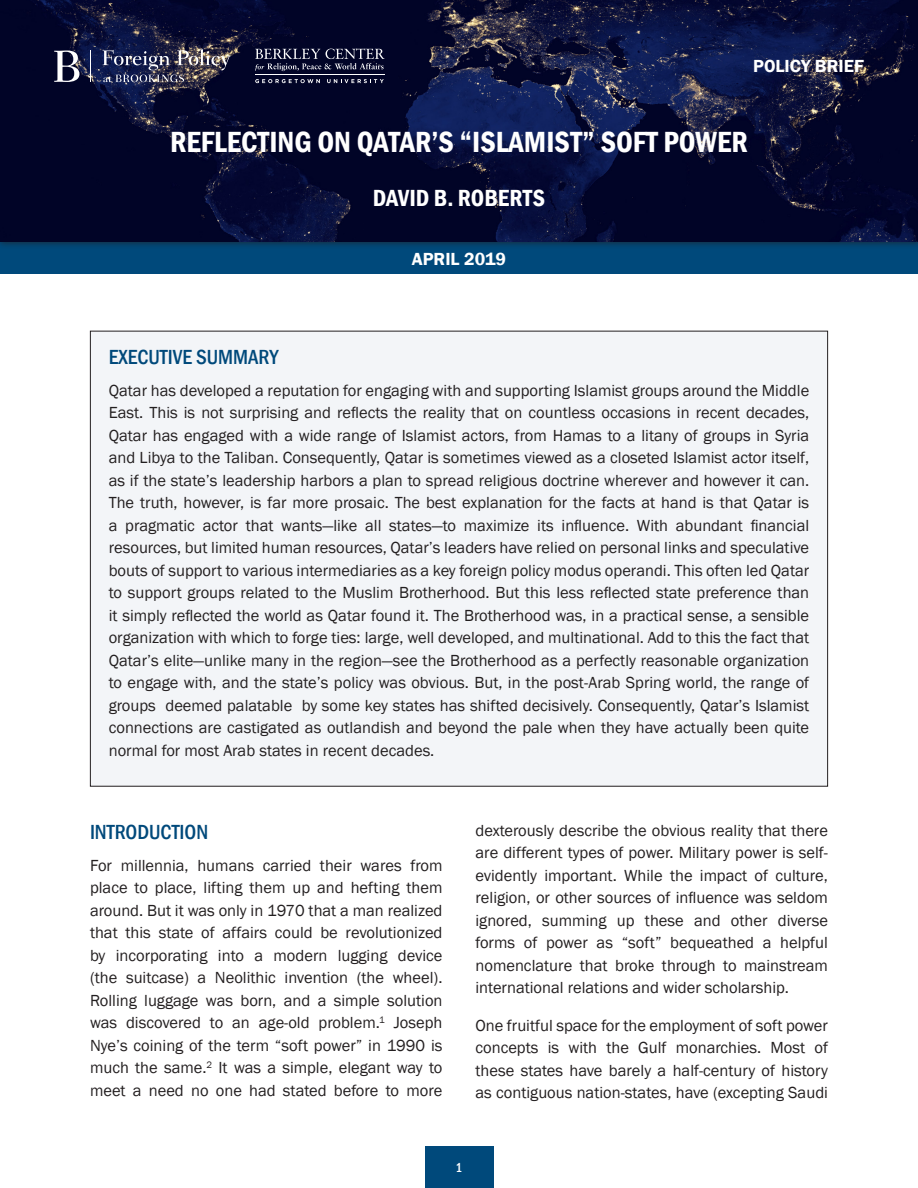
<style>
.page{position:relative;width:918px;height:1188px;background:#fff}
.page>*{position:absolute;margin:0;border:0;box-sizing:border-box;transform-origin:0 0}
.t1{font:600 condensed 30px "Franklin Gothic";color:#fff}
.t2{font:600 condensed 24px "Franklin Gothic";color:#fff}
.Heading{font:500 condensed 21px "Franklin Gothic";color:#00497b}
.t3{font:600 18px "Franklin Gothic";color:#fff}
.Running_Text{font:16.5px/22.5px "Franklin Gothic";color:#231f20;text-align:justify}
.t4{font:500 condensed 13.5px "Franklin Gothic";color:#fff}
</style>
<div class="page">
<div style="left:425px;top:1147px;width:68px;height:41px;background:#00497b"></div>
<div style="left:0;top:230px;width:918px;height:44px;background:#00497b"></div>
<div style="left:0;top:0;width:918px;height:249px;background:#231f20;opacity:.75"></div>
<img style="left:0;top:0;width:918px;height:242px">
<svg style="left:103px;top:49px;width:127px;height:33px;background:#4d4e65"></svg>
<hr style="left:90px;top:50px;width:1px;height:32px;background:#fff">
<svg style="left:54px;top:51px;width:25px;height:31px"></svg>
<svg style="left:255px;top:79px;width:65px;height:4px"></svg>
<svg style="left:327px;top:79px;width:57px;height:4px"></svg>
<svg style="left:255px;top:48px;width:130px;height:23px;background:#30334f"></svg>
<hr style="left:255px;top:75px;width:130px;height:1px;background:#fff">
<div style="left:90px;top:331px;width:738px;height:455px;background:#f3f5f8"></div>
<p class="t3" style="left:753px;top:55px;width:112px">POLICY BRIEF</p>
<p class="t1" style="left:170px;top:122px;width:579px">REFLECTING ON QATAR’S “ISLAMIST” SOFT POWER</p>
<p class="t2" style="left:373px;top:182px;width:174px">DAVID B. ROBERTS</p>
<p class="t3" style="left:412px;top:248px;width:96px">APRIL 2019</p>
<p class="Heading" style="left:109px;top:343px;width:171px">EXECUTIVE SUMMARY</p>
<p class="Running_Text" style="left:109px;top:379px;width:702px">Qatar has developed a reputation for engaging with and supporting Islamist groups around the Middle East. This is not surprising and reflects the reality that on countless occasions in recent decades, Qatar has engaged with a wide range of Islamist actors, from Hamas to a litany of groups in Syria and Libya to the Taliban. Consequently, Qatar is sometimes viewed as a closeted Islamist actor itself, as if the state’s leadership harbors a plan to spread religious doctrine wherever and however it can.<br>The truth, however, is far more prosaic. The best explanation for the facts at hand is that Qatar is a pragmatic actor that wants—like all states—to maximize its influence. With abundant financial resources, but limited human resources, Qatar’s leaders have relied on personal links and speculative bouts of support to various intermediaries as a key foreign policy modus operandi. This often led Qatar to support groups related to the Muslim Brotherhood. But this less reflected state preference than it simply reflected the world as Qatar found it. The Brotherhood was, in a practical sense, a sensible organization with which to forge ties: large, well developed, and multinational. Add to this the fact that Qatar’s elite—unlike many in the region—see the Brotherhood as a perfectly reasonable organization to engage with, and the state’s policy was obvious. But, in the post-Arab Spring world, the range of groups deemed palatable by some key states has shifted decisively. Consequently, Qatar’s Islamist connections are castigated as outlandish and beyond the pale when they have actually been quite normal for most Arab states in recent decades.</p>
<p class="Heading" style="left:90px;top:818px;width:120px">INTRODUCTION</p>
<p class="Running_Text" style="left:90px;top:854px;width:354px">For millennia, humans carried their wares from place to place, lifting them up and hefting them around. But it was only in 1970 that a man realized that this state of affairs could be revolutionized by incorporating into a modern lugging device (the suitcase) a Neolithic invention (the wheel).<br>Rolling luggage was born, and a simple solution was discovered to an age-old problem.<sup>1</sup> Joseph Nye’s coining of the term “soft power” in 1990 is much the same.<sup>2</sup> It was a simple, elegant way to meet a need no one had stated before to more</p>
<p class="Running_Text" style="left:476px;top:820px;width:354px">dexterously describe the obvious reality that there are different types of power. Military power is self&shy;evidently important. While the impact of culture, religion, or other sources of influence was seldom ignored, summing up these and other diverse forms of power as “soft” bequeathed a helpful nomenclature that broke through to mainstream international relations and wider scholarship.</p>
<p class="Running_Text" style="left:476px;top:1015px;width:354px">One fruitful space for the employment of soft power concepts is with the Gulf monarchies. Most of these states have barely a half-century of history as contiguous nation-states, have (excepting Saudi</p>
<p class="t4" style="left:456px;top:1158px;width:8px">1</p>
</div>
